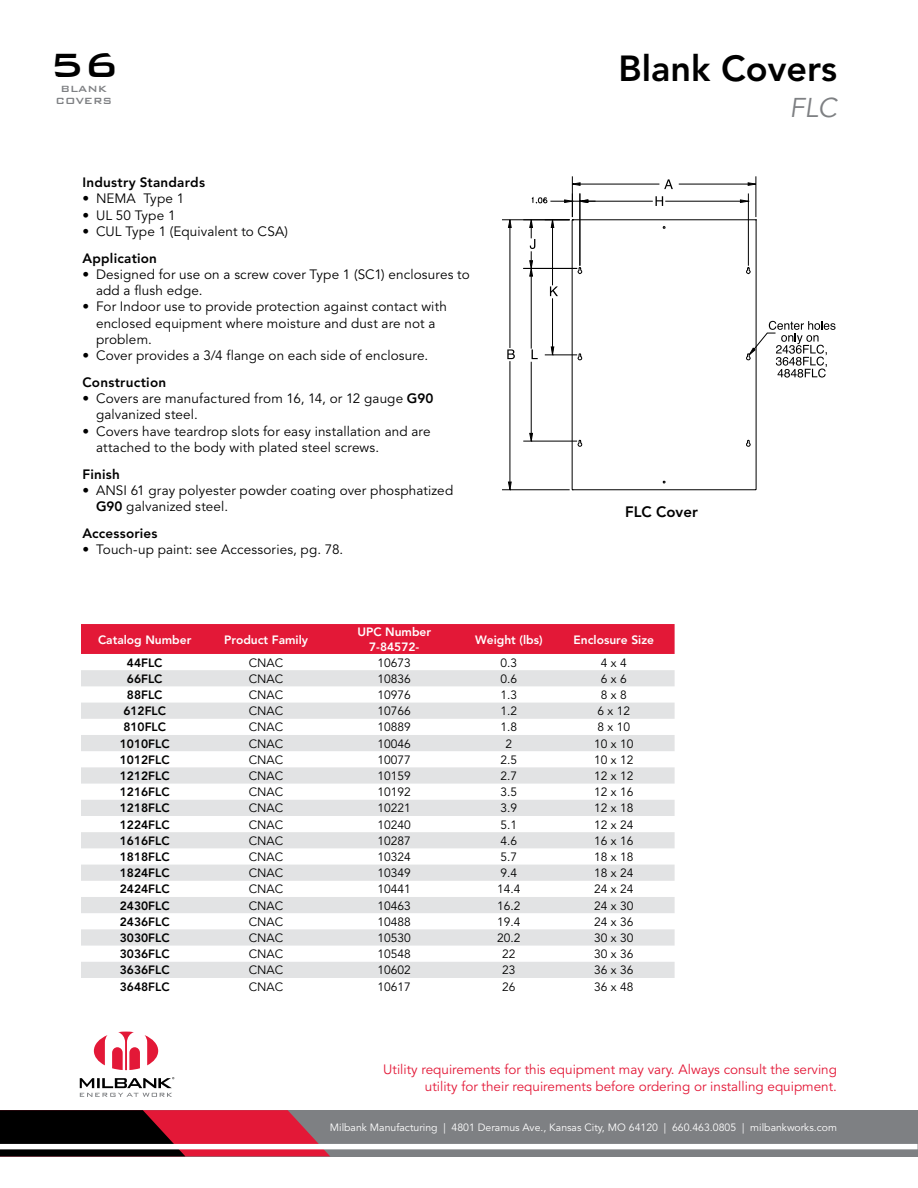
<style>
.page{position:relative;width:918px;height:1188px;background:#fff}
.page>*{position:absolute;margin:0;border:0;box-sizing:border-box;transform-origin:0 0}
.t1{font:700 45px "AG Bank Gothic Pln";color:#000}
.t2{font:800 36px "Avenir LT Std";color:#000}
.t3{font:italic 27px "Avenir LT Std";color:#7e8083}
.t4{font:800 15px "Avenir LT Std";color:#000}
.t5{font:13.5px/16.2px "Avenir LT Std";letter-spacing:.01em;color:#000}
.t6{font:13.5px/16.5px "Avenir LT Std";color:#e31837;text-align:right}
.t7{font:800 13.5px "Avenir LT Std";letter-spacing:.015em;color:#000}
.t8{font:12px "Avenir LT Std";color:#000}
.t9{font:800 12px "Avenir LT Std";color:#000}
.t10{font:800 12px/14.4px "Avenir LT Std";color:#fff;text-align:center}
.t11{font:700 12px/12px "AG Bank Gothic Pln";color:#7e8083;text-align:center}
.t12{font:10.5px "Avenir LT Std";color:#fff}
.s1{font-weight:800}
</style>
<div class="page">
<div style="left:0;top:1110px;width:918px;height:46px;background:#7e8083"></div>
<svg style="left:0;top:1110px;width:330px;height:46px;background:#6c1321"></svg>
<div style="left:0;top:1144px;width:918px;height:6px;background:#fff"></div>
<svg style="left:94px;top:1032px;width:64px;height:38px"></svg>
<svg style="left:80px;top:1077px;width:94px;height:20px"></svg>
<svg style="left:502px;top:176px;width:334px;height:314px"></svg>
<div style="left:81px;top:624px;width:594px;height:30px;background:#e31837"></div>
<svg style="left:81px;top:670px;width:594px;height:308px;fill:#e2e3e4"></svg>
<h1 class="t1" style="left:49px;top:43px;width:71px">56</h1>
<p class="t11" style="left:56px;top:83px;width:58px">BLANK<br>COVERS</p>
<p class="t7" style="left:82px;top:175px;width:124px">Industry Standards</p>
<p class="t5" style="left:82px;top:191px;width:103px">• NEMA Type 1</p>
<p class="t5" style="left:82px;top:207px;width:95px">• UL 50 Type 1</p>
<p class="t5" style="left:82px;top:223px;width:207px">• CUL Type 1 (Equivalent to CSA)</p>
<p class="t7" style="left:82px;top:250px;width:76px">Application</p>
<p class="t5" style="left:96px;top:267px;width:375px;text-indent:-14px">• Designed for use on a screw cover Type 1 (SC1) enclosures to add a flush edge.</p>
<p class="t5" style="left:96px;top:299px;width:352px;text-indent:-14px">• For Indoor use to provide protection against contact with enclosed equipment where moisture and dust are not a problem.</p>
<p class="t5" style="left:82px;top:348px;width:347px">• Cover provides a 3/4 flange on each side of enclosure.</p>
<p class="t7" style="left:82px;top:374px;width:85px">Construction</p>
<p class="t5" style="left:96px;top:391px;width:339px;text-indent:-14px">• Covers are manufactured from 16, 14, or 12 gauge <span class="s1">G90 </span>galvanized steel.</p>
<p class="t5" style="left:96px;top:423px;width:336px;text-indent:-14px">• Covers have teardrop slots for easy installation and are attached to the body with plated steel screws.</p>
<p class="t7" style="left:82px;top:466px;width:39px">Finish</p>
<p class="t5" style="left:96px;top:483px;width:359px;text-indent:-14px">• ANSI 61 gray polyester powder coating over phosphatized<br><span class="s1">G90</span> galvanized steel.</p>
<p class="t7" style="left:82px;top:526px;width:77px">Accessories</p>
<p class="t5" style="left:82px;top:542px;width:262px">• Touch-up paint: see Accessories, pg. 78.</p>
<h2 class="t2" style="left:618px;top:47px;width:220px">Blank Covers</h2>
<h3 class="t3" style="left:789px;top:92px;width:49px">FLC</h3>
<p class="t4" style="left:625px;top:503px;width:74px">FLC Cover</p>
<p class="t10" style="left:98px;top:632px;width:95px">Catalog Number</p>
<p class="t10" style="left:224px;top:632px;width:86px">Product Family</p>
<p class="t10" style="left:357px;top:625px;width:75px">UPC Number<br>7-84572-</p>
<p class="t10" style="left:475px;top:632px;width:69px">Weight (lbs)</p>
<p class="t10" style="left:574px;top:632px;width:82px">Enclosure Size</p>
<p class="t9" style="left:127px;top:655px;width:37px">44FLC</p>
<p class="t8" style="left:249px;top:656px;width:36px">CNAC</p>
<p class="t8" style="left:378px;top:656px;width:35px">10673</p>
<p class="t8" style="left:501px;top:656px;width:18px">0.3</p>
<p class="t8" style="left:601px;top:656px;width:27px">4 x 4</p>
<p class="t9" style="left:127px;top:672px;width:37px">66FLC</p>
<p class="t8" style="left:249px;top:672px;width:36px">CNAC</p>
<p class="t8" style="left:378px;top:672px;width:35px">10836</p>
<p class="t8" style="left:501px;top:672px;width:18px">0.6</p>
<p class="t8" style="left:601px;top:672px;width:27px">6 x 6</p>
<p class="t9" style="left:127px;top:688px;width:37px">88FLC</p>
<p class="t8" style="left:249px;top:688px;width:36px">CNAC</p>
<p class="t8" style="left:378px;top:688px;width:35px">10976</p>
<p class="t8" style="left:501px;top:688px;width:18px">1.3</p>
<p class="t8" style="left:601px;top:688px;width:27px">8 x 8</p>
<p class="t9" style="left:123px;top:704px;width:44px">612FLC</p>
<p class="t8" style="left:249px;top:704px;width:36px">CNAC</p>
<p class="t8" style="left:378px;top:704px;width:35px">10766</p>
<p class="t8" style="left:501px;top:704px;width:18px">1.2</p>
<p class="t8" style="left:598px;top:704px;width:34px">6 x 12</p>
<p class="t9" style="left:123px;top:720px;width:44px">810FLC</p>
<p class="t8" style="left:249px;top:720px;width:36px">CNAC</p>
<p class="t8" style="left:378px;top:720px;width:35px">10889</p>
<p class="t8" style="left:501px;top:720px;width:18px">1.8</p>
<p class="t8" style="left:598px;top:720px;width:34px">8 x 10</p>
<p class="t9" style="left:120px;top:736px;width:51px">1010FLC</p>
<p class="t8" style="left:249px;top:737px;width:36px">CNAC</p>
<p class="t8" style="left:378px;top:737px;width:35px">10046</p>
<p class="t8" style="left:506px;top:737px;width:8px">2</p>
<p class="t8" style="left:594px;top:737px;width:41px">10 x 10</p>
<p class="t9" style="left:120px;top:753px;width:51px">1012FLC</p>
<p class="t8" style="left:249px;top:753px;width:36px">CNAC</p>
<p class="t8" style="left:378px;top:753px;width:35px">10077</p>
<p class="t8" style="left:501px;top:753px;width:18px">2.5</p>
<p class="t8" style="left:594px;top:753px;width:41px">10 x 12</p>
<p class="t9" style="left:120px;top:769px;width:51px">1212FLC</p>
<p class="t8" style="left:249px;top:769px;width:36px">CNAC</p>
<p class="t8" style="left:378px;top:769px;width:35px">10159</p>
<p class="t8" style="left:501px;top:769px;width:18px">2.7</p>
<p class="t8" style="left:594px;top:769px;width:41px">12 x 12</p>
<p class="t9" style="left:120px;top:785px;width:51px">1216FLC</p>
<p class="t8" style="left:249px;top:785px;width:36px">CNAC</p>
<p class="t8" style="left:378px;top:785px;width:35px">10192</p>
<p class="t8" style="left:501px;top:785px;width:18px">3.5</p>
<p class="t8" style="left:594px;top:785px;width:41px">12 x 16</p>
<p class="t9" style="left:120px;top:801px;width:51px">1218FLC</p>
<p class="t8" style="left:249px;top:801px;width:36px">CNAC</p>
<p class="t8" style="left:378px;top:801px;width:35px">10221</p>
<p class="t8" style="left:501px;top:801px;width:18px">3.9</p>
<p class="t8" style="left:594px;top:801px;width:41px">12 x 18</p>
<p class="t9" style="left:120px;top:817px;width:51px">1224FLC</p>
<p class="t8" style="left:249px;top:818px;width:36px">CNAC</p>
<p class="t8" style="left:378px;top:818px;width:35px">10240</p>
<p class="t8" style="left:501px;top:818px;width:18px">5.1</p>
<p class="t8" style="left:594px;top:818px;width:41px">12 x 24</p>
<p class="t9" style="left:120px;top:834px;width:51px">1616FLC</p>
<p class="t8" style="left:249px;top:834px;width:36px">CNAC</p>
<p class="t8" style="left:378px;top:834px;width:35px">10287</p>
<p class="t8" style="left:501px;top:834px;width:18px">4.6</p>
<p class="t8" style="left:594px;top:834px;width:41px">16 x 16</p>
<p class="t9" style="left:120px;top:850px;width:51px">1818FLC</p>
<p class="t8" style="left:249px;top:850px;width:36px">CNAC</p>
<p class="t8" style="left:378px;top:850px;width:35px">10324</p>
<p class="t8" style="left:501px;top:850px;width:18px">5.7</p>
<p class="t8" style="left:594px;top:850px;width:41px">18 x 18</p>
<p class="t9" style="left:120px;top:866px;width:51px">1824FLC</p>
<p class="t8" style="left:249px;top:866px;width:36px">CNAC</p>
<p class="t8" style="left:378px;top:866px;width:35px">10349</p>
<p class="t8" style="left:501px;top:866px;width:18px">9.4</p>
<p class="t8" style="left:594px;top:866px;width:41px">18 x 24</p>
<p class="t9" style="left:120px;top:882px;width:51px">2424FLC</p>
<p class="t8" style="left:249px;top:882px;width:36px">CNAC</p>
<p class="t8" style="left:378px;top:882px;width:35px">10441</p>
<p class="t8" style="left:497px;top:882px;width:25px">14.4</p>
<p class="t8" style="left:594px;top:882px;width:41px">24 x 24</p>
<p class="t9" style="left:120px;top:898px;width:51px">2430FLC</p>
<p class="t8" style="left:249px;top:899px;width:36px">CNAC</p>
<p class="t8" style="left:378px;top:899px;width:35px">10463</p>
<p class="t8" style="left:497px;top:899px;width:25px">16.2</p>
<p class="t8" style="left:594px;top:899px;width:41px">24 x 30</p>
<p class="t9" style="left:120px;top:915px;width:51px">2436FLC</p>
<p class="t8" style="left:249px;top:915px;width:36px">CNAC</p>
<p class="t8" style="left:378px;top:915px;width:35px">10488</p>
<p class="t8" style="left:497px;top:915px;width:25px">19.4</p>
<p class="t8" style="left:594px;top:915px;width:41px">24 x 36</p>
<p class="t9" style="left:120px;top:931px;width:51px">3030FLC</p>
<p class="t8" style="left:249px;top:931px;width:36px">CNAC</p>
<p class="t8" style="left:378px;top:931px;width:35px">10530</p>
<p class="t8" style="left:497px;top:931px;width:25px">20.2</p>
<p class="t8" style="left:594px;top:931px;width:41px">30 x 30</p>
<p class="t9" style="left:120px;top:947px;width:51px">3036FLC</p>
<p class="t8" style="left:249px;top:947px;width:36px">CNAC</p>
<p class="t8" style="left:378px;top:947px;width:35px">10548</p>
<p class="t8" style="left:502px;top:947px;width:15px">22</p>
<p class="t8" style="left:594px;top:947px;width:41px">30 x 36</p>
<p class="t9" style="left:120px;top:963px;width:51px">3636FLC</p>
<p class="t8" style="left:249px;top:963px;width:36px">CNAC</p>
<p class="t8" style="left:378px;top:963px;width:35px">10602</p>
<p class="t8" style="left:502px;top:963px;width:15px">23</p>
<p class="t8" style="left:594px;top:963px;width:41px">36 x 36</p>
<p class="t9" style="left:120px;top:979px;width:51px">3648FLC</p>
<p class="t8" style="left:249px;top:980px;width:36px">CNAC</p>
<p class="t8" style="left:378px;top:980px;width:35px">10617</p>
<p class="t8" style="left:502px;top:980px;width:15px">26</p>
<p class="t8" style="left:594px;top:980px;width:41px">36 x 48</p>
<p class="t6" style="left:383px;top:1062px;width:455px">Utility requirements for this equipment may vary. Always consult the serving utility for their requirements before ordering or installing equipment.</p>
<p class="t12" style="left:330px;top:1122px;width:509px">Milbank Manufacturing | 4801 Deramus Ave., Kansas City, MO 64120 | 660.463.0805 | milbankworks.com</p>
</div>
